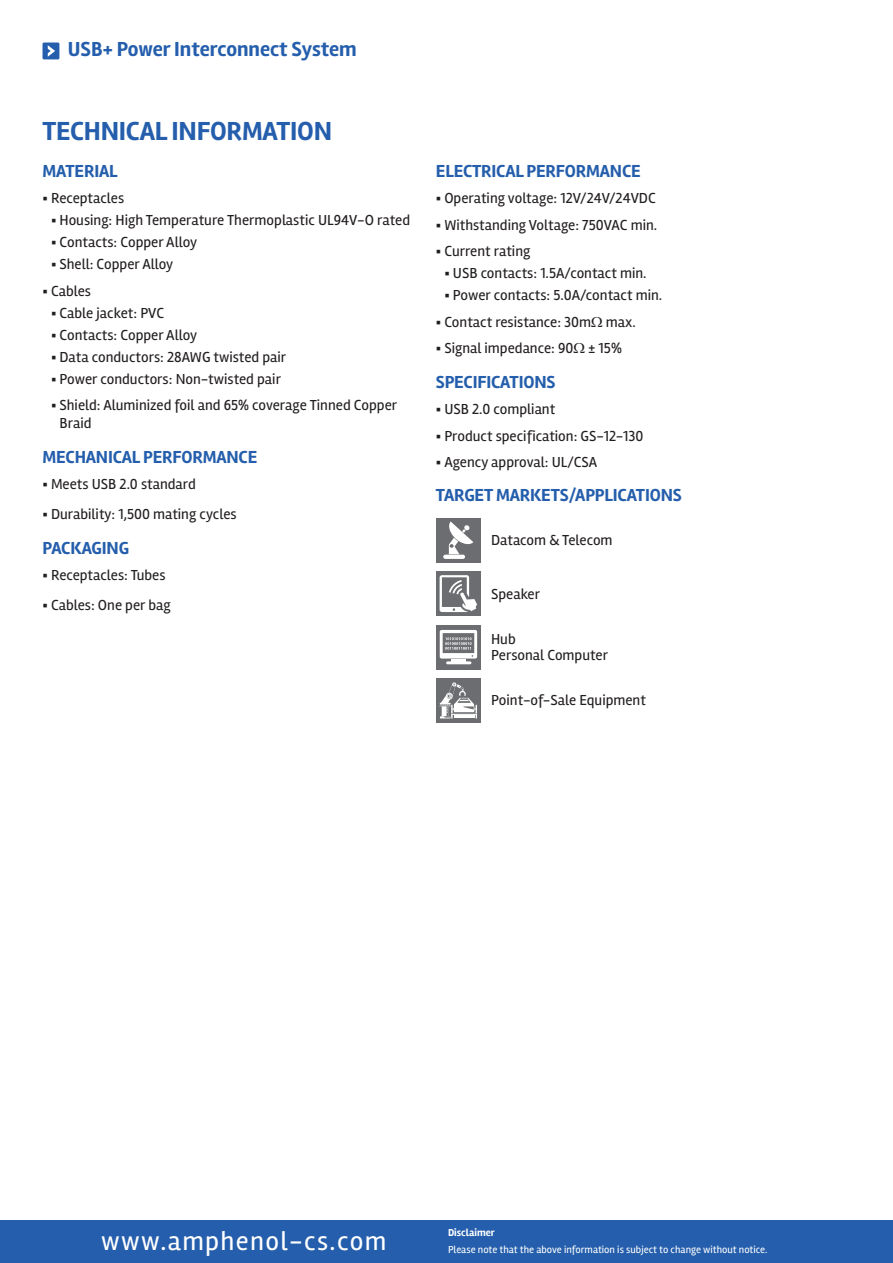
<style>
.page{position:relative;width:893px;height:1263px;background:#fff}
.page>*{position:absolute;margin:0;border:0;box-sizing:border-box;transform-origin:0 0}
.t1{font:700 27px "Rambla";letter-spacing:-.01em;color:#245eac}
.t2{font:27px "Rambla";letter-spacing:.05em;color:#fff}
.t3{font:700 21px "Rambla";color:#245eac}
.t4{font:700 18px "Rambla";letter-spacing:-.01em;color:#245eac}
.t5{font:15px/18px "Rambla";color:#231f20}
.t6{font:10.5px "Rambla";color:#fff}
.t7{font:700 10.5px "Rambla";color:#fff}
</style>
<div class="page">
<div style="left:43px;top:43px;width:16px;height:16px;background:#245eac"></div>
<svg style="left:48px;top:45px;width:7px;height:12px"></svg>
<div style="left:0;top:1220px;width:893px;height:43px;background:#245eac"></div>
<div style="left:436px;top:518px;width:45px;height:45px;background:#6c6d70"></div>
<hr style="left:443px;top:555px;width:22px;height:4px;background:#fff;border-radius:2px">
<svg style="left:448px;top:521px;width:25px;height:33px"></svg>
<div style="left:436px;top:571px;width:45px;height:45px;background:#6c6d70"></div>
<svg style="left:440px;top:575px;width:37px;height:37px"></svg>
<div style="left:436px;top:624px;width:45px;height:45px;background:#6c6d70"></div>
<hr style="left:446px;top:661px;width:25px;height:3px;background:#fff">
<svg style="left:440px;top:630px;width:37px;height:31px"></svg>
<div style="left:436px;top:678px;width:45px;height:45px;background:#6c6d70"></div>
<svg style="left:440px;top:682px;width:37px;height:37px"></svg>
<p class="t3" style="left:68px;top:37px;width:290px">USB+ Power Interconnect System</p>
<p class="t1" style="left:43px;top:115px;width:291px">TECHNICAL INFORMATION</p>
<p class="t4" style="left:43px;top:160px;width:77px">MATERIAL</p>
<p class="t5" style="left:43px;top:189px;width:83px">▪ Receptacles</p>
<p class="t5" style="left:51px;top:211px;width:361px">▪ Housing: High Temperature Thermoplastic UL94V-O rated</p>
<p class="t5" style="left:51px;top:233px;width:148px">▪ Contacts: Copper Alloy</p>
<p class="t5" style="left:51px;top:255px;width:124px">▪ Shell: Copper Alloy</p>
<p class="t5" style="left:43px;top:282px;width:50px">▪ Cables</p>
<p class="t5" style="left:51px;top:304px;width:115px">▪ Cable jacket: PVC</p>
<p class="t5" style="left:51px;top:326px;width:148px">▪ Contacts: Copper Alloy</p>
<p class="t5" style="left:51px;top:348px;width:237px">▪ Data conductors: 28AWG twisted pair</p>
<p class="t5" style="left:51px;top:370px;width:232px">▪ Power conductors: Non-twisted pair</p>
<p class="t5" style="left:60px;top:396px;width:339px;text-indent:-9px">▪ Shield: Aluminized foil and 65% coverage Tinned Copper<br>Braid</p>
<p class="t4" style="left:43px;top:446px;width:216px">MECHANICAL PERFORMANCE</p>
<p class="t5" style="left:43px;top:475px;width:155px">▪ Meets USB 2.0 standard</p>
<p class="t5" style="left:43px;top:505px;width:196px">▪ Durability: 1,500 mating cycles</p>
<p class="t4" style="left:43px;top:537px;width:88px">PACKAGING</p>
<p class="t5" style="left:43px;top:566px;width:125px">▪ Receptacles: Tubes</p>
<p class="t5" style="left:43px;top:596px;width:130px">▪ Cables: One per bag</p>
<p class="t4" style="left:436px;top:160px;width:206px">ELECTRICAL PERFORMANCE</p>
<p class="t5" style="left:436px;top:189px;width:221px">▪ Operating voltage: 12V/24V/24VDC</p>
<p class="t5" style="left:436px;top:216px;width:223px">▪ Withstanding Voltage: 750VAC min.</p>
<p class="t5" style="left:436px;top:242px;width:96px">▪ Current rating</p>
<p class="t5" style="left:444px;top:264px;width:204px">▪ USB contacts: 1.5A/contact min.</p>
<p class="t5" style="left:444px;top:286px;width:219px">▪ Power contacts: 5.0A/contact min.</p>
<p class="t5" style="left:436px;top:313px;width:201px">▪ Contact resistance: 30m max.</p>
<p class="t5" style="left:436px;top:339px;width:188px">▪ Signal impedance: 90 ± 15%</p>
<p class="t4" style="left:436px;top:371px;width:121px">SPECIFICATIONS</p>
<p class="t5" style="left:436px;top:400px;width:121px">▪ USB 2.0 compliant</p>
<p class="t5" style="left:436px;top:426px;width:209px">▪ Product specification: GS-12-130</p>
<p class="t5" style="left:436px;top:453px;width:163px">▪ Agency approval: UL/CSA</p>
<p class="t4" style="left:436px;top:485px;width:247px">TARGET MARKETS/APPLICATIONS</p>
<p class="t5" style="left:491px;top:531px;width:123px">Datacom &amp; Telecom</p>
<p class="t5" style="left:491px;top:584px;width:51px">Speaker</p>
<p class="t5" style="left:491px;top:630px;width:26px">Hub</p>
<p class="t5" style="left:491px;top:646px;width:119px">Personal Computer</p>
<p class="t5" style="left:491px;top:691px;width:156px">Point-of-Sale Equipment</p>
<h1 class="t2" style="left:101px;top:1224px;width:287px">www.amphenol-cs.com</h1>
<p class="t7" style="left:448px;top:1227px;width:48px">Disclaimer</p>
<p class="t6" style="left:448px;top:1243px;width:321px">Please note that the above information is subject to change without notice.</p>
</div>
